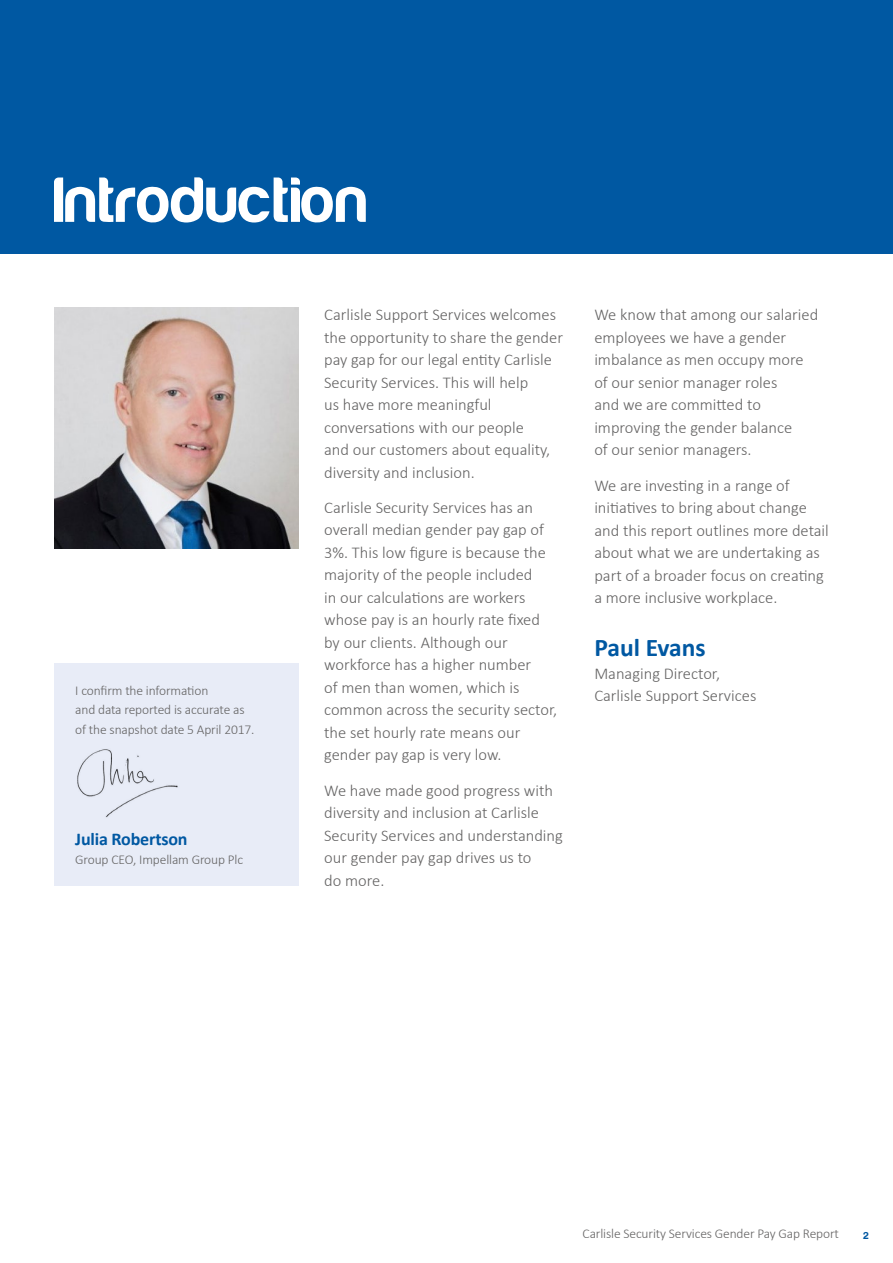
<style>
.page{position:relative;width:893px;height:1263px;background:#fff}
.page>*{position:absolute;margin:0;border:0;box-sizing:border-box;transform-origin:0 0}
.t1{font:66px "Harabara";letter-spacing:.025em;color:#fff}
.t2{font:700 25.5px "Calibri";color:#0058a2}
.t3{font:700 18px "Calibri";letter-spacing:-.01em;color:#0058a2}
.t4{font:300 16.5px/22.5px "Calibri";color:#646363}
.t5{font:300 13.5px/19.5px "Calibri";letter-spacing:-.01em;color:#646363}
.t6{font:10.5px "Harabara";color:#0058a2}
</style>
<div class="page">
<div style="left:54px;top:663px;width:245px;height:222px;background:#e8ecf7"></div>
<img style="left:77px;top:749px;width:101px;height:69px">
<div style="left:0;top:0;width:893px;height:254px;background:#0058a2"></div>
<img style="left:54px;top:308px;width:245px;height:240px">
<h1 class="t1" style="left:54px;top:166px;width:315px">Introduction</h1>
<p class="t5" style="left:75px;top:680px;width:181px">I confirm the information<br>and data reported is accurate as of the snapshot date 5 April 2017.</p>
<p class="t3" style="left:75px;top:828px;width:114px">Julia Robertson</p>
<p class="t5" style="left:75px;top:850px;width:169px">Group CEO, Impellam Group Plc</p>
<p class="t4" style="left:324px;top:303px;width:240px">Carlisle Support Services welcomes the opportunity to share the gender pay gap for our legal entity Carlisle<br>Security Services. This will help<br>us have more meaningful conversations with our people<br>and our customers about equality, diversity and inclusion.</p>
<p class="t4" style="left:324px;top:496px;width:235px">Carlisle Security Services has an overall median gender pay gap of<br>3%. This low figure is because the majority of the people included<br>in our calculations are workers whose pay is an hourly rate fixed by our clients. Although our workforce has a higher number<br>of men than women, which is common across the security sector, the set hourly rate means our gender pay gap is very low.</p>
<p class="t4" style="left:324px;top:779px;width:240px">We have made good progress with diversity and inclusion at Carlisle<br>Security Services and understanding our gender pay gap drives us to<br>do more.</p>
<p class="t4" style="left:594px;top:303px;width:225px">We know that among our salaried employees we have a gender imbalance as men occupy more of our senior manager roles<br>and we are committed to improving the gender balance<br>of our senior managers.</p>
<p class="t4" style="left:594px;top:474px;width:236px">We are investing in a range of initiatives to bring about change and this report outlines more detail about what we are undertaking as part of a broader focus on creating a more inclusive workplace.</p>
<h2 class="t2" style="left:594px;top:632px;width:113px">Paul Evans</h2>
<p class="t4" style="left:594px;top:662px;width:164px">Managing Director,<br>Carlisle Support Services</p>
<p class="t5" style="left:583px;top:1224px;width:258px">Carlisle Security Services Gender Pay Gap Report</p>
<p class="t6" style="left:863px;top:1230px;width:7px">2</p>
</div>
